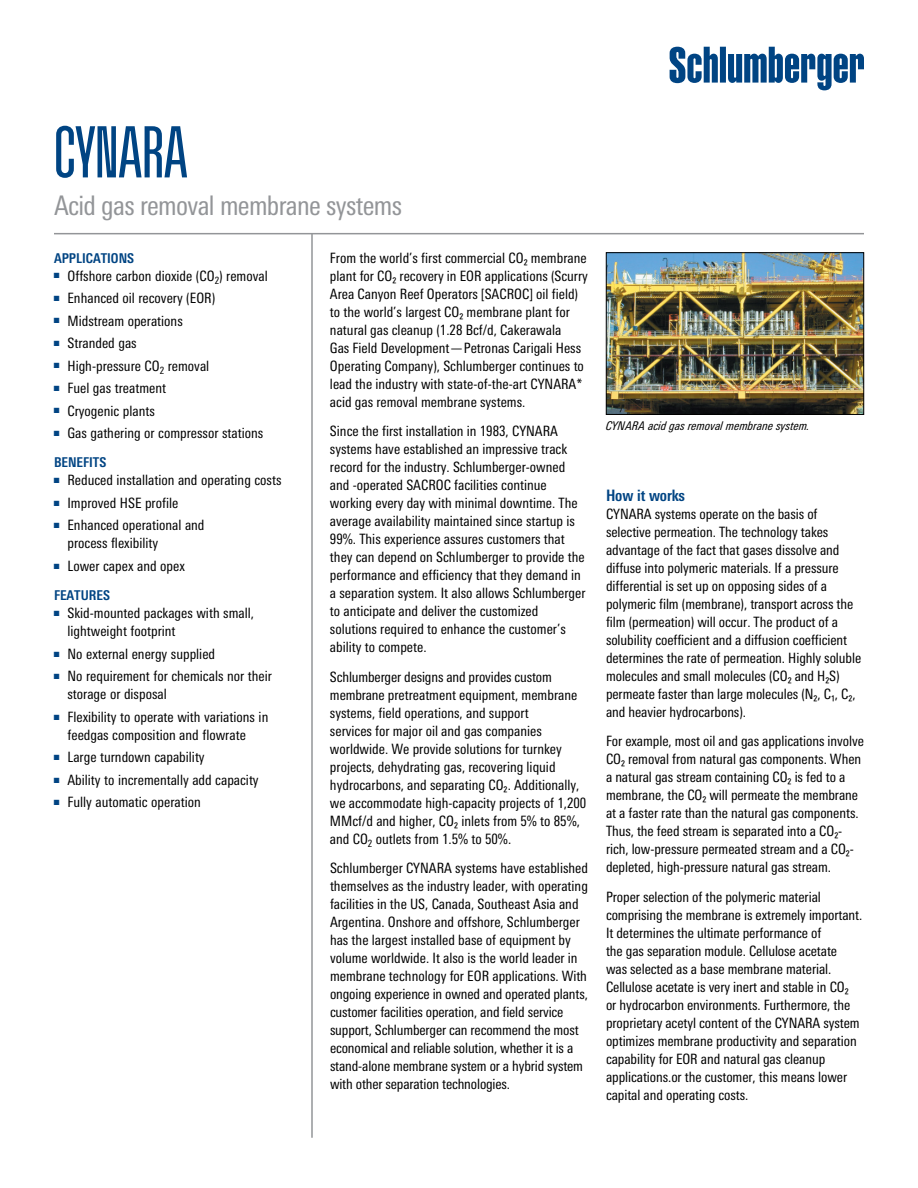
<style>
.page{position:relative;width:918px;height:1188px;background:#fff}
.page>*{position:absolute;margin:0;border:0;box-sizing:border-box;transform-origin:0 0}
.t1{font:300 72px "Schlumberger Con";letter-spacing:-.03em;color:#004483}
.t2{font:condensed 27px "Univers Next Pro";letter-spacing:-.025em;color:#939598}
.t3{font:700 condensed 15.75px "Univers Next Pro";letter-spacing:-.01em;color:#004483}
.t4{font:condensed 14.25px/18px "Univers Next Pro";color:#000}
.t5{font:700 condensed 13.5px "Univers Next Pro";color:#004483}
.t6{font:italic condensed 12px "Univers Next Pro";color:#000}
</style>
<div class="page">
<svg style="left:670px;top:47px;width:194px;height:43px"></svg>
<hr style="left:311px;top:198px;width:2px;height:940px;background:#939598">
<div style="left:54px;top:116px;width:810px;height:118px;background:#fff"></div>
<hr style="left:54px;top:233px;width:810px;height:1px;background:#939598">
<img style="left:608px;top:254px;width:254px;height:159px">
<div style="left:606px;top:252px;width:258px;height:163px;border:1px solid #000"></div>
<h1 class="t1" style="left:54px;top:116px;width:138px">CYNARA</h1>
<h2 class="t2" style="left:54px;top:190px;width:350px">Acid gas removal membrane systems</h2>
<p class="t5" style="left:54px;top:250px;width:82px">APPLICATIONS</p>
<p class="t4" style="left:54px;top:266px;width:215px"><sup>■</sup> Offshore carbon dioxide (CO<sub>2</sub>) removal</p>
<p class="t4" style="left:54px;top:289px;width:163px"><sup>■</sup> Enhanced oil recovery (EOR)</p>
<p class="t4" style="left:54px;top:311px;width:130px"><sup>■</sup> Midstream operations</p>
<p class="t4" style="left:54px;top:334px;width:84px"><sup>■</sup> Stranded gas</p>
<p class="t4" style="left:54px;top:356px;width:157px"><sup>■</sup> High-pressure CO<sub>2</sub> removal</p>
<p class="t4" style="left:54px;top:379px;width:114px"><sup>■</sup> Fuel gas treatment</p>
<p class="t4" style="left:54px;top:401px;width:102px"><sup>■</sup> Cryogenic plants</p>
<p class="t4" style="left:54px;top:424px;width:211px"><sup>■</sup> Gas gathering or compressor stations</p>
<p class="t5" style="left:54px;top:455px;width:54px">BENEFITS</p>
<p class="t4" style="left:54px;top:471px;width:229px"><sup>■</sup> Reduced installation and operating costs</p>
<p class="t4" style="left:54px;top:494px;width:126px"><sup>■</sup> Improved HSE profile</p>
<p class="t4" style="left:68px;top:516px;width:139px;text-indent:-14px"><sup>■</sup> Enhanced operational and process flexibility</p>
<p class="t4" style="left:54px;top:557px;width:132px"><sup>■</sup> Lower capex and opex</p>
<p class="t5" style="left:54px;top:588px;width:57px">FEATURES</p>
<p class="t4" style="left:68px;top:604px;width:188px;text-indent:-14px"><sup>■</sup> Skid-mounted packages with small, lightweight footprint</p>
<p class="t4" style="left:54px;top:645px;width:163px"><sup>■</sup> No external energy supplied</p>
<p class="t4" style="left:68px;top:667px;width:206px;text-indent:-14px"><sup>■</sup> No requirement for chemicals nor their storage or disposal</p>
<p class="t4" style="left:68px;top:708px;width:202px;text-indent:-14px"><sup>■</sup> Flexibility to operate with variations in feedgas composition and flowrate</p>
<p class="t4" style="left:54px;top:748px;width:152px"><sup>■</sup> Large turndown capability</p>
<p class="t4" style="left:54px;top:771px;width:206px"><sup>■</sup> Ability to incrementally add capacity</p>
<p class="t4" style="left:54px;top:793px;width:148px"><sup>■</sup> Fully automatic operation</p>
<p class="t4" style="left:330px;top:249px;width:259px">From the world’s first commercial CO2 membrane plant for CO2 recovery in EOR applications (Scurry Area Canyon Reef Operators [SACROC] oil field) to the world’s largest CO2 membrane plant for natural gas cleanup (1.28 Bcf/d, Cakerawala<br>Gas Field Development—Petronas Carigali Hess Operating Company), Schlumberger continues to lead the industry with state-of-the-art CYNARA* acid gas removal membrane systems.</p>
<p class="t4" style="left:330px;top:422px;width:257px">Since the first installation in 1983, CYNARA systems have established an impressive track record for the industry. Schlumberger-owned and -operated SACROC facilities continue working every day with minimal downtime. The average availability maintained since startup is 99%. This experience assures customers that they can depend on Schlumberger to provide the performance and efficiency that they demand in a separation system. It also allows Schlumberger to anticipate and deliver the customized solutions required to enhance the customer’s ability to compete.</p>
<p class="t4" style="left:330px;top:668px;width:258px">Schlumberger designs and provides custom membrane pretreatment equipment, membrane systems, field operations, and support<br>services for major oil and gas companies worldwide. We provide solutions for turnkey projects, dehydrating gas, recovering liquid hydrocarbons, and separating CO2. Additionally, we accommodate high-capacity projects of 1,200<br>MMcf/d and higher, CO2 inlets from 5% to 85%, and CO<sub>2</sub> outlets from 1.5% to 50%.</p>
<p class="t4" style="left:330px;top:859px;width:260px">Schlumberger CYNARA systems have established themselves as the industry leader, with operating facilities in the US, Canada, Southeast Asia and Argentina. Onshore and offshore, Schlumberger has the largest installed base of equipment by volume worldwide. It also is the world leader in membrane technology for EOR applications. With ongoing experience in owned and operated plants, customer facilities operation, and field service support, Schlumberger can recommend the most economical and reliable solution, whether it is a stand-alone membrane system or a hybrid system with other separation technologies.</p>
<p class="t6" style="left:606px;top:419px;width:205px">CYNARA acid gas removal membrane system.</p>
<p class="t3" style="left:606px;top:486px;width:81px">How it works</p>
<p class="t4" style="left:606px;top:505px;width:257px">CYNARA systems operate on the basis of selective permeation. The technology takes advantage of the fact that gases dissolve and diffuse into polymeric materials. If a pressure differential is set up on opposing sides of a polymeric film (membrane), transport across the film (permeation) will occur. The product of a solubility coefficient and a diffusion coefficient determines the rate of permeation. Highly soluble molecules and small molecules (CO2 and H2S) permeate faster than large molecules (N2, C1, C2, and heavier hydrocarbons).</p>
<p class="t4" style="left:606px;top:732px;width:259px">For example, most oil and gas applications involve CO2 removal from natural gas components. When a natural gas stream containing CO2 is fed to a membrane, the CO2 will permeate the membrane at a faster rate than the natural gas components.<br>Thus, the feed stream is separated into a CO2- rich, low-pressure permeated stream and a CO2- depleted, high-pressure natural gas stream.</p>
<p class="t4" style="left:606px;top:887px;width:258px">Proper selection of the polymeric material comprising the membrane is extremely important.<br>It determines the ultimate performance of<br>the gas separation module. Cellulose acetate<br>was selected as a base membrane material.<br>Cellulose acetate is very inert and stable in CO2 or hydrocarbon environments. Furthermore, the proprietary acetyl content of the CYNARA system optimizes membrane productivity and separation capability for EOR and natural gas cleanup applications.or the customer, this means lower capital and operating costs.</p>
</div>
